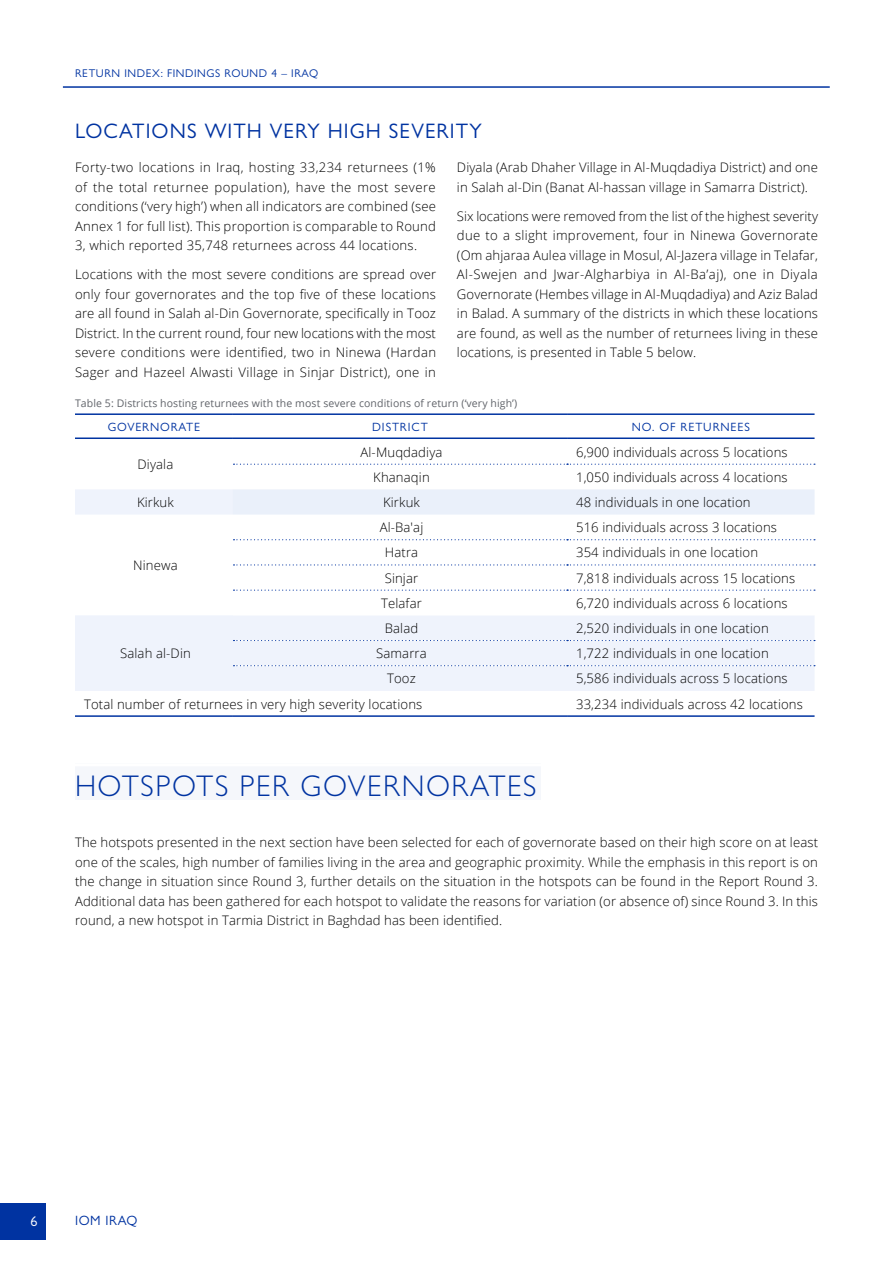
<style>
.page{position:relative;width:893px;height:1263px;background:#fff}
.page>*{position:absolute;margin:0;border:0;box-sizing:border-box;transform-origin:0 0}
.t1{font:300 30px "Gill Sans Nova";letter-spacing:.05em;color:#0033a1}
.t2{font:21px "Gill Sans Nova";letter-spacing:.05em;color:#0033a1}
.t3{font:14.25px "Gill Sans Nova";color:#fff}
.t4{font:13.5px "Gill Sans Nova";letter-spacing:.04em;color:#0033a1}
.t5{font:300 13.2px/19.5px "Open Sans";letter-spacing:.01em;color:#000;text-align:justify}
.t6{font:12px "Gill Sans Nova";letter-spacing:.07em;color:#0033a1}
.t7{font:11.25px "Gill Sans Nova";letter-spacing:.05em;color:#0033a1}
.t8{font:10.5px "Open Sans";letter-spacing:.01em;color:#61646a}
</style>
<div class="page">
<div style="left:0;top:1203px;width:46px;height:36px;background:#0033a1"></div>
<hr style="left:63px;top:87px;width:767px;height:1px;background:#0033a1">
<div style="left:75px;top:763px;width:466px;height:36px;background:#f5f7fb"></div>
<hr style="left:60px;top:763px;width:758px;height:3px;background:#fff">
<div style="left:75px;top:489px;width:158px;height:25px;background:#eff3fc"></div>
<div style="left:233px;top:489px;width:581px;height:26px;background:#eaf0fa"></div>
<div style="left:75px;top:615px;width:739px;height:76px;background:#eff3fc"></div>
<hr style="left:75px;top:413px;width:158px;height:2px;background:#0033a1">
<hr style="left:233px;top:413px;width:334px;height:2px;background:#0033a1">
<hr style="left:567px;top:413px;width:247px;height:2px;background:#0033a1">
<hr style="left:75px;top:437px;width:158px;height:2px;background:#0033a1">
<hr style="left:233px;top:437px;width:334px;height:2px;background:#0033a1">
<hr style="left:567px;top:437px;width:247px;height:2px;background:#0033a1">
<hr style="left:567px;top:715px;width:247px;height:2px;background:#0033a1">
<svg style="left:233px;top:464px;width:582px;height:1px"></svg>
<svg style="left:233px;top:539px;width:582px;height:52px"></svg>
<svg style="left:233px;top:640px;width:582px;height:1px"></svg>
<svg style="left:233px;top:665px;width:582px;height:1px"></svg>
<hr style="left:75px;top:715px;width:158px;height:2px;background:#0033a1">
<hr style="left:233px;top:715px;width:334px;height:2px;background:#0033a1">
<p class="t7" style="left:75px;top:67px;width:245px">RETURN INDEX: FINDINGS ROUND 4 – IRAQ</p>
<h2 class="t2" style="left:75px;top:118px;width:408px">LOCATIONS WITH VERY HIGH SEVERITY</h2>
<p class="t5" style="left:75px;top:157px;width:363px">Forty-two locations in Iraq, hosting 33,234 returnees (1% of the total returnee population), have the most severe conditions (‘very high’) when all indicators are combined (see Annex 1 for full list). This proportion is comparable to Round 3, which reported 35,748 returnees across 44 locations.</p>
<p class="t5" style="left:75px;top:264px;width:363px">Locations with the most severe conditions are spread over only four governorates and the top five of these locations are all found in Salah al-Din Governorate, specifically in Tooz District. In the current round, four new locations with the most severe conditions were identified, two in Ninewa (Hardan Sager and Hazeel Alwasti Village in Sinjar District), one in</p>
<p class="t5" style="left:457px;top:157px;width:362px">Diyala (Arab Dhaher Village in Al-Muqdadiya District) and one in Salah al-Din (Banat Al-hassan village in Samarra District).</p>
<p class="t5" style="left:457px;top:206px;width:363px">Six locations were removed from the list of the highest severity due to a slight improvement, four in Ninewa Governorate (Om ahjaraa Aulea village in Mosul, Al-Jazera village in Telafar, Al-Swejen and Jwar-Algharbiya in Al-Ba’aj), one in Diyala Governorate (Hembes village in Al-Muqdadiya) and Aziz Balad in Balad. A summary of the districts in which these locations are found, as well as the number of returnees living in these locations, is presented in Table 5 below.</p>
<p class="t8" style="left:75px;top:396px;width:444px">Table 5: Districts hosting returnees with the most severe conditions of return (‘very high’)</p>
<p class="t6" style="left:108px;top:419px;width:94px">GOVERNORATE</p>
<p class="t6" style="left:372px;top:419px;width:57px">DISTRICT</p>
<p class="t6" style="left:632px;top:419px;width:120px">NO. OF RETURNEES</p>
<p class="t5" style="left:138px;top:454px;width:37px">Diyala</p>
<p class="t5" style="left:361px;top:442px;width:83px">Al-Muqdadiya</p>
<p class="t5" style="left:576px;top:442px;width:213px">6,900 individuals across 5 locations</p>
<p class="t5" style="left:373px;top:467px;width:58px">Khanaqin</p>
<p class="t5" style="left:576px;top:467px;width:213px">1,050 individuals across 4 locations</p>
<p class="t5" style="left:137px;top:492px;width:38px">Kirkuk</p>
<p class="t5" style="left:383px;top:492px;width:38px">Kirkuk</p>
<p class="t5" style="left:576px;top:492px;width:176px">48 individuals in one location</p>
<p class="t5" style="left:133px;top:555px;width:46px">Ninewa</p>
<p class="t5" style="left:380px;top:517px;width:45px">Al-Ba'aj</p>
<p class="t5" style="left:576px;top:517px;width:203px">516 individuals across 3 locations</p>
<p class="t5" style="left:385px;top:542px;width:35px">Hatra</p>
<p class="t5" style="left:576px;top:542px;width:184px">354 individuals in one location</p>
<p class="t5" style="left:385px;top:568px;width:35px">Sinjar</p>
<p class="t5" style="left:576px;top:568px;width:221px">7,818 individuals across 15 locations</p>
<p class="t5" style="left:381px;top:593px;width:42px">Telafar</p>
<p class="t5" style="left:576px;top:593px;width:213px">6,720 individuals across 6 locations</p>
<p class="t5" style="left:385px;top:618px;width:35px">Balad</p>
<p class="t5" style="left:576px;top:618px;width:194px">2,520 individuals in one location</p>
<p class="t5" style="left:376px;top:643px;width:52px">Samarra</p>
<p class="t5" style="left:576px;top:643px;width:194px">1,722 individuals in one location</p>
<p class="t5" style="left:387px;top:668px;width:30px">Tooz</p>
<p class="t5" style="left:576px;top:668px;width:213px">5,586 individuals across 5 locations</p>
<p class="t5" style="left:84px;top:694px;width:340px">Total number of returnees in very high severity locations</p>
<p class="t5" style="left:576px;top:694px;width:228px">33,234 individuals across 42 locations</p>
<p class="t5" style="left:120px;top:643px;width:72px">Salah al-Din</p>
<h1 class="t1" style="left:75px;top:767px;width:463px">HOTSPOTS PER GOVERNORATES</h1>
<p class="t5" style="left:75px;top:832px;width:744px">The hotspots presented in the next section have been selected for each of governorate based on their high score on at least one of the scales, high number of families living in the area and geographic proximity. While the emphasis in this report is on the change in situation since Round 3, further details on the situation in the hotspots can be found in the Report Round 3.<br>Additional data has been gathered for each hotspot to validate the reasons for variation (or absence of) since Round 3. In this round, a new hotspot in Tarmia District in Baghdad has been identified.</p>
<p class="t3" style="left:31px;top:1212px;width:9px">6</p>
<p class="t4" style="left:75px;top:1212px;width:64px">IOM IRAQ</p>
</div>
